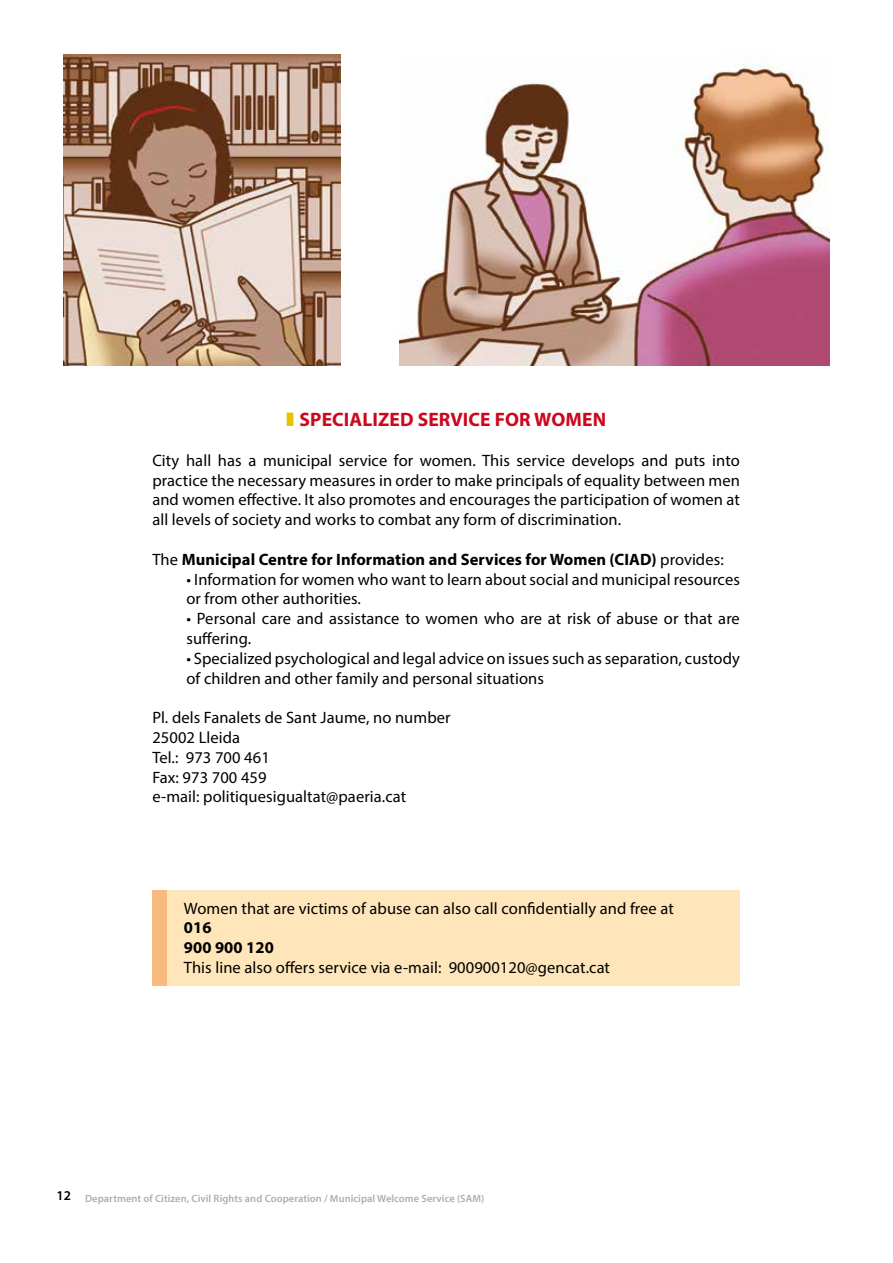
<style>
.page{position:relative;width:893px;height:1263px;background:#fff}
.page>*{position:absolute;margin:0;border:0;box-sizing:border-box;transform-origin:0 0}
.t1{font:700 19.5px "Myriad Pro";letter-spacing:.005em;color:#cd071e}
.t2{font:16.5px/19.8px "Myriad Pro";letter-spacing:.005em;color:#000}
.t3{font:700 16.5px/19.8px "Myriad Pro";letter-spacing:.005em;color:#000}
.t4{font:600 10.5px "Myriad Pro";letter-spacing:.005em;color:#adaeb0}
.s1{font-weight:400}
</style>
<div class="page">
<img style="left:64px;top:54px;width:276px;height:311px">
<img style="left:400px;top:54px;width:429px;height:311px">
<div style="left:152px;top:891px;width:588px;height:95px;background:#fee5ba"></div>
<div style="left:152px;top:891px;width:15px;height:95px;background:#f8bb7e"></div>
<p class="t1" style="left:300px;top:407px;width:308px">SPECIALIZED SERVICE FOR WOMEN</p>
<p class="t2" style="left:152px;top:450px;width:589px;text-align:justify">City hall has a municipal service for women. This service develops and puts into practice the necessary measures in order to make principals of equality between men and women effective. It also promotes and encourages the participation of women at all levels of society and works to combat any form of discrimination.</p>
<p class="t3" style="left:152px;top:549px;width:573px"><span class="s1">The</span> Municipal Centre for Information and Services for Women (CIAD) <span class="s1">provides:</span></p>
<p class="t2" style="left:186px;top:569px;width:555px">• Information for women who want to learn about social and municipal resources or from other authorities.</p>
<p class="t2" style="left:186px;top:609px;width:555px">• Personal care and assistance to women who are at risk of abuse or that are suffering.</p>
<p class="t2" style="left:186px;top:648px;width:555px">• Specialized psychological and legal advice on issues such as separation, custody of children and other family and personal situations</p>
<p class="t2" style="left:152px;top:708px;width:300px">Pl. dels Fanalets de Sant Jaume, no number<br>25002 Lleida<br>Tel.: 973 700 461<br>Fax: 973 700 459<br>e-mail: politiquesigualtat@paeria.cat</p>
<p class="t2" style="left:184px;top:898px;width:492px">Women that are victims of abuse can also call confidentially and free at</p>
<p class="t3" style="left:184px;top:917px;width:91px">016<br>900 900 120</p>
<p class="t2" style="left:184px;top:957px;width:428px">This line also offers service via e-mail: 900900120@gencat.cat</p>
<p class="t4" style="left:57px;top:1191px;width:429px"><sup>12</sup> Department of Citizen, Civil Rights and Cooperation / Municipal Welcome Service (SAM)</p>
</div>
